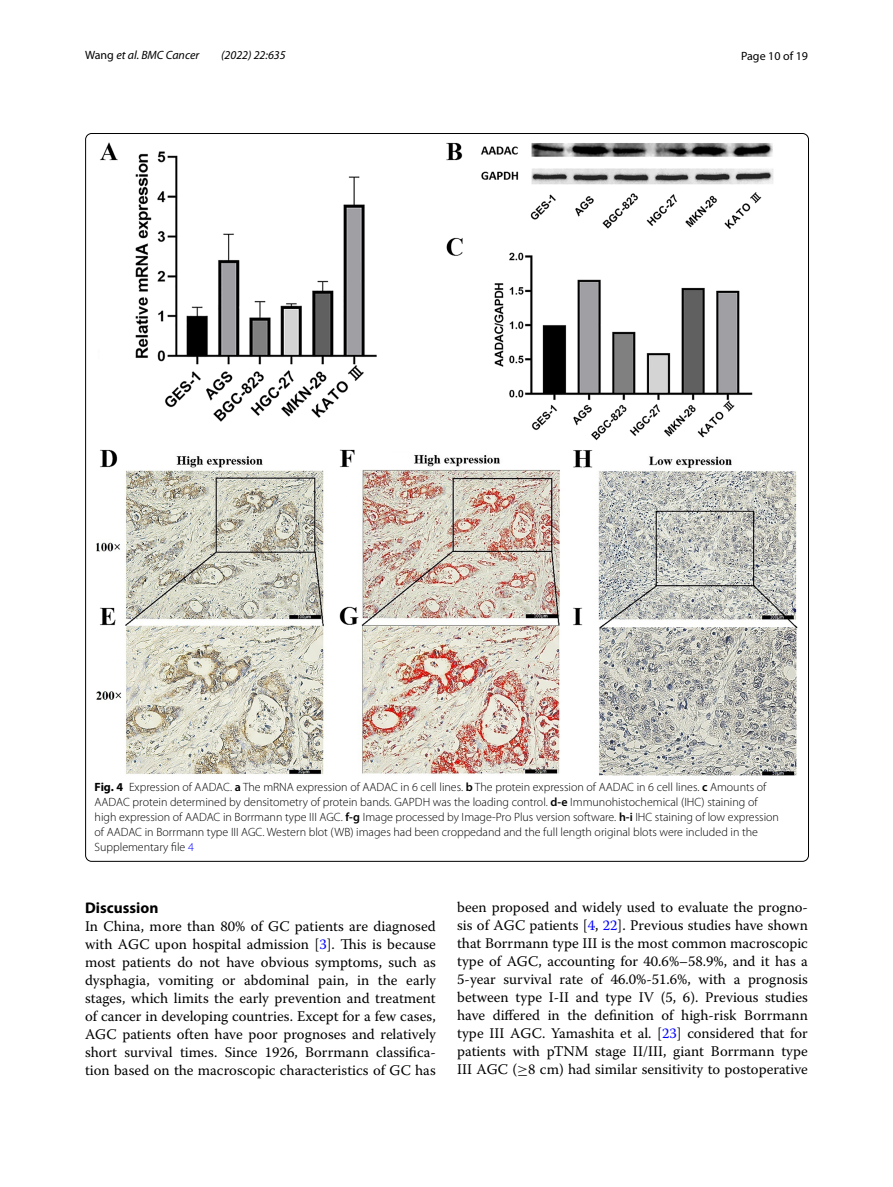
<style>
.page{position:relative;width:893px;height:1187px;background:#fff}
.page>*{position:absolute;margin:0;border:0;box-sizing:border-box;transform-origin:0 0}
.t1{font:700 15.45px "Myriad Pro";color:#000}
.t2{font:14.7px/18px "Warnock Pro";color:#000;text-align:justify}
.t3{font:300 12px/15px "Myriad Pro";color:#000}
.t4{font:italic 12px "Myriad Pro";color:#000}
.t5{font:12px "Myriad Pro";color:#000}
.s1{font-style:normal}
.s2{font-weight:700}
.s3{font-weight:600}
.s4{color:#00f}
.s5{font-family:"MTSY"}
</style>
<div class="page">
<img style="left:97px;top:142px;width:700px;height:633px">
<p class="t4" style="left:85px;top:48px;width:116px"><span class="s1">Wang</span> et al. BMC Cancer</p>
<p class="t4" style="left:221px;top:48px;width:66px">(2022) 22:635</p>
<p class="t5" style="left:741px;top:48px;width:68px">Page 10 of 19</p>
<p class="t3" style="left:95px;top:779px;width:686px"><span class="s2">Fig. 4</span> Expression of AADAC. <span class="s3">a</span> The mRNA expression of AADAC in 6 cell lines. <span class="s3">b</span> The protein expression of AADAC in 6 cell lines. <span class="s3">c</span> Amounts of AADAC protein determined by densitometry of protein bands. GAPDH was the loading control. <span class="s3">d-e</span> Immunohistochemical (IHC) staining of high expression of AADAC in Borrmann type III AGC. <span class="s3">f-g</span> Image processed by Image-Pro Plus version software. <span class="s3">h-i</span> IHC staining of low expression of AADAC in Borrmann type III AGC. Western blot (WB) images had been croppedand and the full length original blots were included in the Supplementary file <span class="s4">4</span></p>
<p class="t1" style="left:85px;top:897px;width:75px">Discussion</p>
<p class="t2" style="left:85px;top:916px;width:352px">In China, more than 80% of GC patients are diagnosed with AGC upon hospital admission [<span class="s4">3</span>]. This is because most patients do not have obvious symptoms, such as dysphagia, vomiting or abdominal pain, in the early stages, which limits the early prevention and treatment of cancer in developing countries. Except for a few cases, AGC patients often have poor prognoses and relatively short survival times. Since 1926, Borrmann classifica&shy;tion based on the macroscopic characteristics of GC has</p>
<p class="t2" style="left:457px;top:898px;width:352px">been proposed and widely used to evaluate the progno&shy;sis of AGC patients [<span class="s4">4</span>, <span class="s4">22</span>]. Previous studies have shown that Borrmann type III is the most common macroscopic type of AGC, accounting for 40.6%–58.9%, and it has a 5-year survival rate of 46.0%-51.6%, with a prognosis between type I-II and type IV (5, 6). Previous studies have differed in the definition of high-risk Borrmann type III AGC. Yamashita et al. [<span class="s4">23</span>] considered that for patients with pTNM stage II/III, giant Borrmann type III AGC (<span class="s5">≥</span>8 cm) had similar sensitivity to postoperative</p>
</div>
